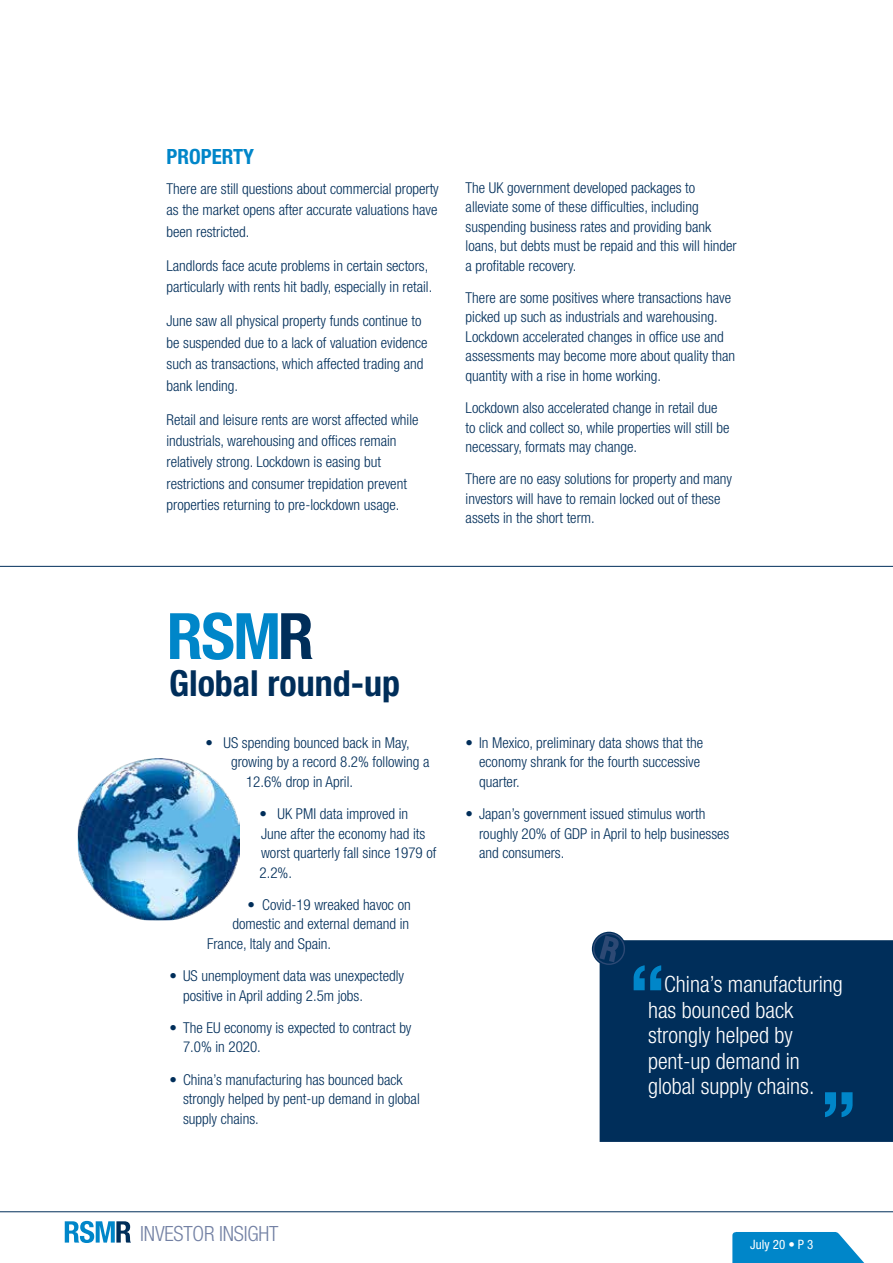
<style>
.page{position:relative;width:893px;height:1263px;background:#fff}
.page>*{position:absolute;margin:0;border:0;box-sizing:border-box;transform-origin:0 0}
.t1{font:700 condensed 36px "Helvetica Neue LT Std";color:#002e5a}
.t2{font:300 condensed 22.5px/25.5px "Helvetica Neue LT Std";color:#fff}
.t3{font:300 condensed 21px "Helvetica Neue LT Std";letter-spacing:-.01em;color:#7381a4}
.t4{font:700 condensed 21px "Helvetica Neue LT Std";color:#0086c9}
.t5{font:300 condensed 15px/19.5px "Helvetica Neue LT Std";color:#002e5a}
.t6{font:condensed 12.9px "Helvetica Neue LT Std";color:#fff}
</style>
<div class="page">
<svg style="left:65px;top:1221px;width:66px;height:22px"></svg>
<hr style="left:0;top:1211px;width:893px;height:1px;background:#002e5a">
<hr style="left:0;top:566px;width:893px;height:1px;background:#002e5a">
<svg style="left:732px;top:1232px;width:132px;height:31px;background:#1a92ce"></svg>
<div style="left:600px;top:940px;width:293px;height:202px;background:#002e5a"></div>
<svg style="left:633px;top:965px;width:28px;height:25px"></svg>
<svg style="left:825px;top:1092px;width:28px;height:25px"></svg>
<div style="left:592px;top:932px;width:34px;height:34px;background:#002e5a;border-radius:50%"></div>
<svg style="left:592px;top:933px;width:34px;height:32px"></svg>
<img style="left:78px;top:758px;width:162px;height:162px">
<svg style="left:170px;top:612px;width:143px;height:48px"></svg>
<h3 class="t4" style="left:166px;top:144px;width:89px">PROPERTY</h3>
<p class="t5" style="left:166px;top:178px;width:274px;line-height:21.5px;text-align:justify">There are still questions about commercial property as the market opens after accurate valuations have been restricted.</p>
<p class="t5" style="left:166px;top:255px;width:267px;line-height:21.5px">Landlords face acute problems in certain sectors, particularly with rents hit badly, especially in retail.</p>
<p class="t5" style="left:166px;top:310px;width:263px;line-height:21.5px">June saw all physical property funds continue to be suspended due to a lack of valuation evidence such as transactions, which affected trading and bank lending.</p>
<p class="t5" style="left:166px;top:408px;width:254px;line-height:21.5px">Retail and leisure rents are worst affected while industrials, warehousing and offices remain relatively strong. Lockdown is easing but restrictions and consumer trepidation prevent properties returning to pre-lockdown usage.</p>
<p class="t5" style="left:466px;top:177px;width:273px">The UK government developed packages to alleviate some of these difficulties, including suspending business rates and providing bank loans, but debts must be repaid and this will hinder a profitable recovery.</p>
<p class="t5" style="left:466px;top:288px;width:271px">There are some positives where transactions have picked up such as industrials and warehousing.<br>Lockdown accelerated changes in office use and assessments may become more about quality than quantity with a rise in home working.</p>
<p class="t5" style="left:466px;top:398px;width:265px">Lockdown also accelerated change in retail due to click and collect so, while properties will still be necessary, formats may change.</p>
<p class="t5" style="left:466px;top:469px;width:268px">There are no easy solutions for property and many investors will have to remain locked out of these assets in the short term.</p>
<h1 class="t1" style="left:169px;top:662px;width:233px">Global round-up</h1>
<p class="t5" style="left:206px;top:733px;width:206px">• US spending bounced back in May,</p>
<p class="t5" style="left:231px;top:752px;width:200px">growing by a record 8.2% following a</p>
<p class="t5" style="left:246px;top:772px;width:109px">12.6% drop in April.</p>
<p class="t5" style="left:260px;top:804px;width:178px">• UK PMI data improved in<br>June after the economy had its worst quarterly fall since 1979 of<br>2.2%.</p>
<p class="t5" style="left:248px;top:895px;width:165px">• Covid-19 wreaked havoc on</p>
<p class="t5" style="left:233px;top:914px;width:178px">domestic and external demand in</p>
<p class="t5" style="left:207px;top:934px;width:126px">France, Italy and Spain.</p>
<p class="t5" style="left:183px;top:966px;width:222px;text-indent:-14px">• US unemployment data was unexpectedly positive in April adding 2.5m jobs.</p>
<p class="t5" style="left:183px;top:1018px;width:230px;text-indent:-14px">• The EU economy is expected to contract by<br>7.0% in 2020.</p>
<p class="t5" style="left:183px;top:1069px;width:238px;text-indent:-14px">• China’s manufacturing has bounced back strongly helped by pent-up demand in global supply chains.</p>
<p class="t5" style="left:479px;top:733px;width:225px;text-indent:-14px">• In Mexico, preliminary data shows that the economy shrank for the fourth successive quarter.</p>
<p class="t5" style="left:479px;top:804px;width:252px;text-indent:-14px">• Japan’s government issued stimulus worth roughly 20% of GDP in April to help businesses and consumers.</p>
<h2 class="t2" style="left:648px;top:971px;width:196px;text-indent:16px">China’s manufacturing has bounced back strongly helped by pent-up demand in global supply chains.</h2>
<h3 class="t3" style="left:140px;top:1222px;width:140px">INVESTOR INSIGHT</h3>
<p class="t6" style="left:750px;top:1237px;width:65px">July 20 • P 3</p>
</div>
